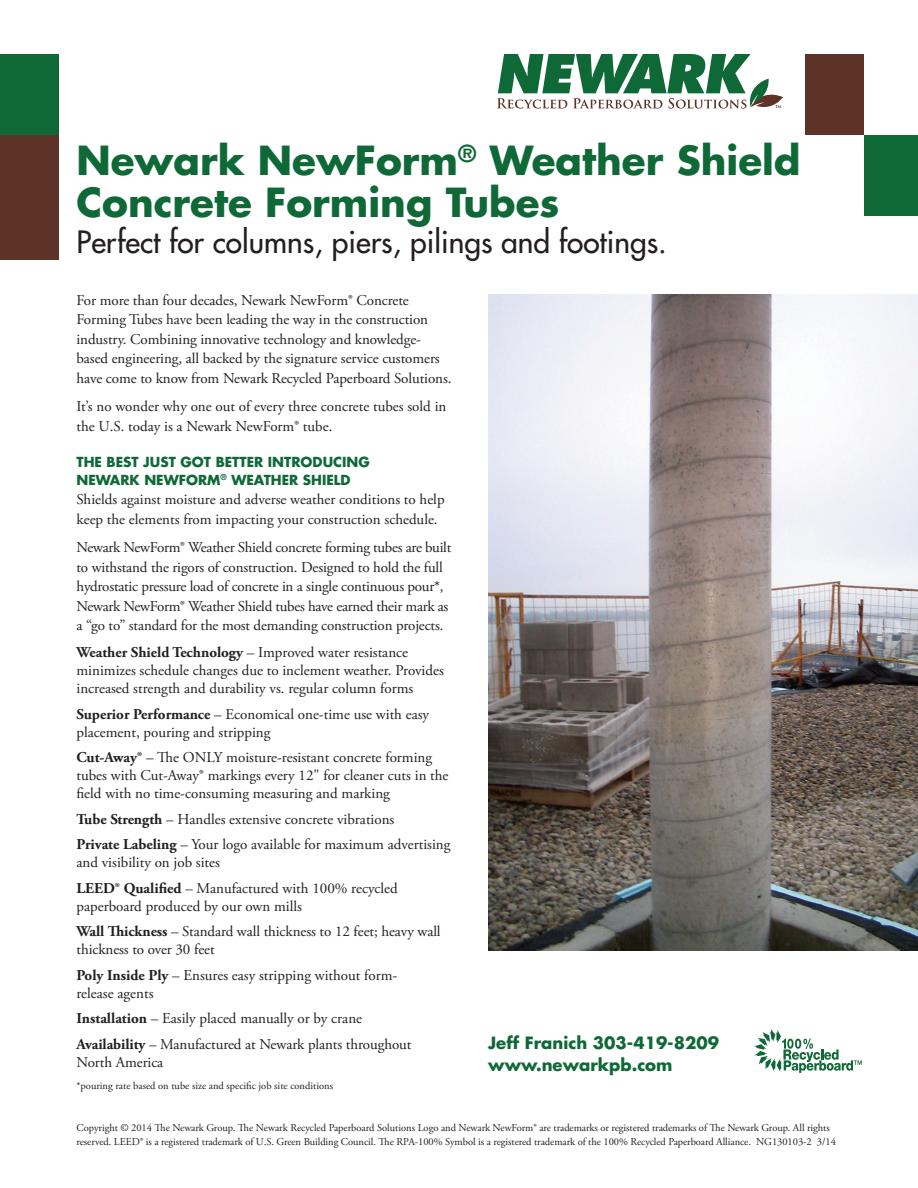
<style>
.page{position:relative;width:918px;height:1188px;background:#fff}
.page>*{position:absolute;margin:0;border:0;box-sizing:border-box;transform-origin:0 0}
.t1{font:700 39px/42px "Futura";color:#0e6937}
.t2{font:30px "Futura";color:#231f20}
.t3{font:700 16.5px/22.5px "Futura";color:#0e6937}
.t4{font:15px/19.5px "Adobe Garamond Pro";letter-spacing:-.005em;color:#231f20}
.t5{font:700 13.5px/18px "Futura";color:#0e6937}
.t6{font:10.5px/13.5px "Adobe Garamond Pro";letter-spacing:-.005em;color:#231f20}
.s1{font-weight:700}
</style>
<div class="page">
<div style="left:864px;top:135px;width:54px;height:81px;background:#0e6937"></div>
<div style="left:0;top:54px;width:58px;height:81px;background:#0e6937"></div>
<div style="left:806px;top:54px;width:58px;height:81px;background:#5c3326"></div>
<div style="left:0;top:135px;width:58px;height:124px;background:#5c3326"></div>
<svg style="left:754px;top:1029px;width:108px;height:44px"></svg>
<img style="left:488px;top:294px;width:430px;height:657px">
<svg style="left:497px;top:54px;width:286px;height:55px"></svg>
<h1 class="t1" style="left:76px;top:138px;width:726px">Newark NewForm<sup>®</sup> Weather Shield<br>Concrete Forming Tubes</h1>
<h2 class="t2" style="left:76px;top:222px;width:592px">Perfect for columns, piers, pilings and footings.</h2>
<p class="t4" style="left:76px;top:291px;width:377px">For more than four decades, Newark NewForm® Concrete Forming Tubes have been leading the way in the construction industry. Combining innovative technology and knowledge&shy;based engineering, all backed by the signature service customers have come to know from Newark Recycled Paperboard Solutions.</p>
<p class="t4" style="left:76px;top:397px;width:371px">It’s no wonder why one out of every three concrete tubes sold in the U.S. today is a Newark NewForm® tube.</p>
<p class="t5" style="left:76px;top:452px;width:295px">THE BEST JUST GOT BETTER INTRODUCING<br>NEWARK NEWFORM<sup>®</sup> WEATHER SHIELD</p>
<p class="t4" style="left:76px;top:490px;width:370px">Shields against moisture and adverse weather conditions to help keep the elements from impacting your construction schedule.</p>
<p class="t4" style="left:76px;top:538px;width:376px">Newark NewForm® Weather Shield concrete forming tubes are built to withstand the rigors of construction. Designed to hold the full hydrostatic pressure load of concrete in a single continuous pour*, Newark NewForm® Weather Shield tubes have earned their mark as a “go to” standard for the most demanding construction projects.</p>
<p class="t4" style="left:76px;top:644px;width:369px;line-height:18px"><span class="s1">Weather Shield Technology</span> – Improved water resistance minimizes schedule changes due to inclement weather. Provides increased strength and durability vs. regular column forms</p>
<p class="t4" style="left:76px;top:706px;width:354px;line-height:18px"><span class="s1">Superior Performance</span> – Economical one-time use with easy placement, pouring and stripping</p>
<p class="t4" style="left:76px;top:749px;width:374px;line-height:18px"><span class="s1">Cut-Away®</span> – The ONLY moisture-resistant concrete forming tubes with Cut-Away® markings every 12" for cleaner cuts in the field with no time-consuming measuring and marking</p>
<p class="t4" style="left:76px;top:807px;width:376px;line-height:25.5px"><span class="s1">Tube Strength</span> – Handles extensive concrete vibrations<br><span class="s1">Private Labeling</span> – Your logo available for maximum advertising</p>
<p class="t4" style="left:76px;top:850px;width:323px;line-height:25.5px">and visibility on job sites<br><span class="s1">LEED® Qualified</span> – Manufactured with 100% recycled</p>
<p class="t4" style="left:76px;top:894px;width:366px;line-height:25.5px">paperboard produced by our own mills<br><span class="s1">Wall Thickness</span> – Standard wall thickness to 12 feet; heavy wall</p>
<p class="t4" style="left:76px;top:937px;width:322px;line-height:25.5px">thickness to over 30 feet<br><span class="s1">Poly Inside Ply</span> – Ensures easy stripping without form-</p>
<p class="t4" style="left:76px;top:981px;width:336px;line-height:25.5px">release agents<br><span class="s1">Installation</span> – Easily placed manually or by crane<br><span class="s1">Availability</span> – Manufactured at Newark plants throughout</p>
<p class="t4" style="left:76px;top:1053px;width:88px">North America</p>
<p class="t6" style="left:76px;top:1080px;width:258px">*pouring rate based on tube size and specific job site conditions</p>
<p class="t3" style="left:488px;top:1031px;width:232px">Jeff Franich 303-419-8209 www.newarkpb.com</p>
<p class="t6" style="left:76px;top:1122px;width:761px">Copyright © 2014 The Newark Group. The Newark Recycled Paperboard Solutions Logo and Newark NewForm® are trademarks or registered trademarks of The Newark Group. All rights reserved. LEED® is a registered trademark of U.S. Green Building Council. The RPA-100% Symbol is a registered trademark of the 100% Recycled Paperboard Alliance. NG130103-2 3/14</p>
</div>
